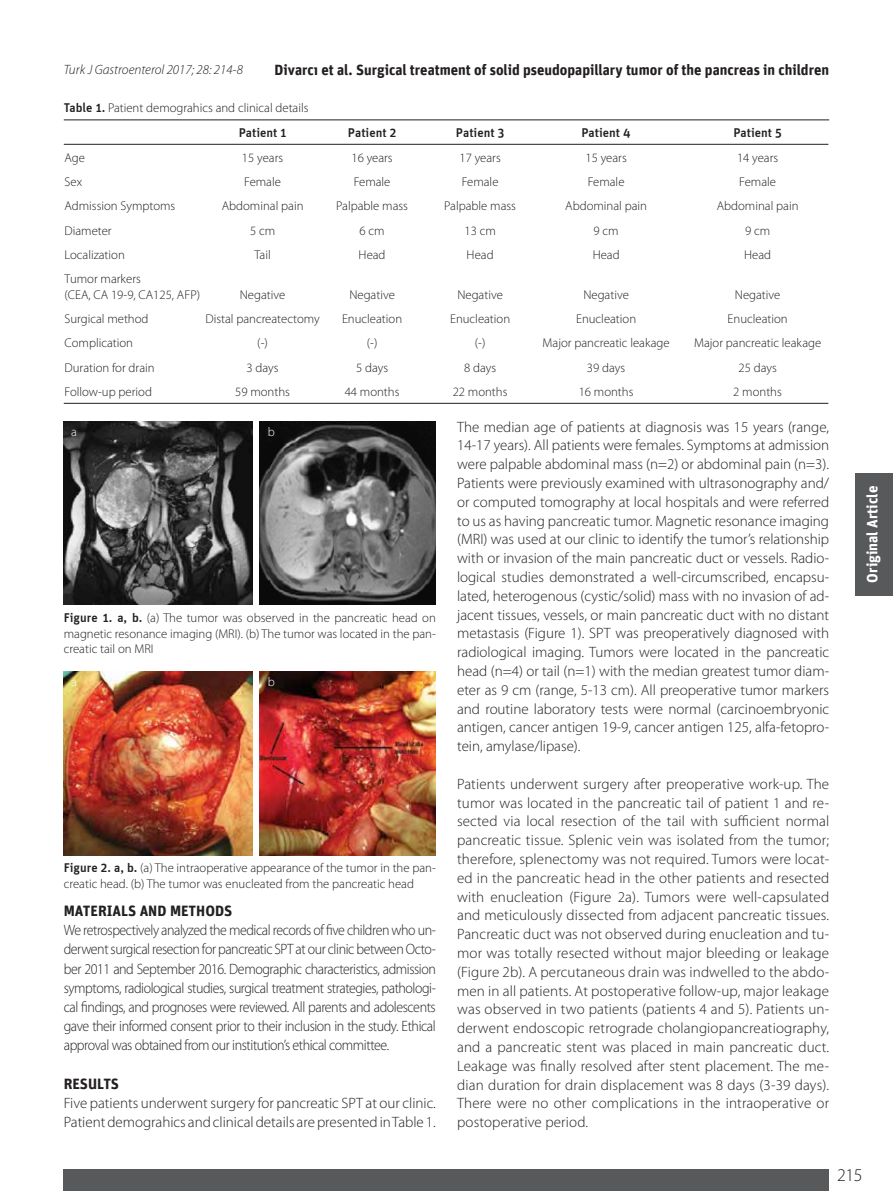
<style>
.page{position:relative;width:893px;height:1191px;background:#fff}
.page>*{position:absolute;margin:0;border:0;box-sizing:border-box;transform-origin:0 0}
.t1{font:300 18px "Myriad Pro";color:#231f20}
.t2{font:300 15px/18.8px "Myriad Pro";color:#231f20;text-align:justify}
.t3{font:300 15px/19.2px "Myriad Pro";color:#231f20;text-align:justify;scale:.93 1}
.t4{font:700 15px "Unit";color:#231f20}
.t5{font:700 15px "Unit";color:#fff}
.t6{font:700 14.85px "Unit";color:#231f20}
.t7{font:italic 300 13.5px "Myriad Pro";color:#231f20}
.t8{font:300 12.75px/15.8px "Myriad Pro";color:#231f20}
.t9{font:500 12.75px "Unit";color:#231f20}
.t10{font:300 12.75px "Myriad Pro";color:#fff}
.s1{font-family:"Unit";font-weight:500}
</style>
<div class="page">
<hr style="left:64px;top:120px;width:765px;height:1px;background:#231f20">
<hr style="left:64px;top:144px;width:764px;height:1px;background:#231f20">
<hr style="left:64px;top:403px;width:764px;height:1px;background:#231f20">
<img style="left:64px;top:421px;width:189px;height:183px">
<img style="left:259px;top:421px;width:177px;height:183px">
<img style="left:64px;top:671px;width:189px;height:184px">
<img style="left:259px;top:671px;width:177px;height:184px">
<div style="left:64px;top:1169px;width:765px;height:22px;background:#58595b"></div>
<div style="left:856px;top:473px;width:37px;height:122px;background:#58595b"></div>
<p class="t7" style="left:64px;top:61px;width:181px">Turk J Gastroenterol 2017; 28: 214-8</p>
<p class="t6" style="left:275px;top:60px;width:556px">Divarcı et al. Surgical treatment of solid pseudopapillary tumor of the pancreas in children</p>
<p class="t8" style="left:64px;top:100px;width:246px"><span class="s1">Table 1.</span> Patient demograhics and clinical details</p>
<p class="t9" style="left:239px;top:125px;width:49px">Patient 1</p>
<p class="t9" style="left:348px;top:125px;width:50px">Patient 2</p>
<p class="t9" style="left:456px;top:125px;width:50px">Patient 3</p>
<p class="t9" style="left:581px;top:125px;width:51px">Patient 4</p>
<p class="t9" style="left:733px;top:125px;width:50px">Patient 5</p>
<p class="t8" style="left:65px;top:149px;width:22px">Age</p>
<p class="t8" style="left:242px;top:149px;width:43px">15 years</p>
<p class="t8" style="left:351px;top:149px;width:43px">16 years</p>
<p class="t8" style="left:459px;top:149px;width:43px">17 years</p>
<p class="t8" style="left:585px;top:149px;width:43px">15 years</p>
<p class="t8" style="left:737px;top:149px;width:43px">14 years</p>
<p class="t8" style="left:65px;top:174px;width:19px">Sex</p>
<p class="t8" style="left:244px;top:174px;width:38px">Female</p>
<p class="t8" style="left:354px;top:174px;width:38px">Female</p>
<p class="t8" style="left:462px;top:174px;width:38px">Female</p>
<p class="t8" style="left:588px;top:174px;width:38px">Female</p>
<p class="t8" style="left:739px;top:174px;width:38px">Female</p>
<p class="t8" style="left:65px;top:198px;width:112px">Admission Symptoms</p>
<p class="t8" style="left:222px;top:198px;width:83px">Abdominal pain</p>
<p class="t8" style="left:336px;top:198px;width:73px">Palpable mass</p>
<p class="t8" style="left:444px;top:198px;width:73px">Palpable mass</p>
<p class="t8" style="left:565px;top:198px;width:83px">Abdominal pain</p>
<p class="t8" style="left:717px;top:198px;width:83px">Abdominal pain</p>
<p class="t8" style="left:65px;top:222px;width:49px">Diameter</p>
<p class="t8" style="left:250px;top:222px;width:27px">5 cm</p>
<p class="t8" style="left:360px;top:222px;width:27px">6 cm</p>
<p class="t8" style="left:464px;top:222px;width:33px">13 cm</p>
<p class="t8" style="left:594px;top:222px;width:27px">9 cm</p>
<p class="t8" style="left:745px;top:222px;width:27px">9 cm</p>
<p class="t8" style="left:65px;top:246px;width:62px">Localization</p>
<p class="t8" style="left:254px;top:246px;width:18px">Tail</p>
<p class="t8" style="left:359px;top:246px;width:28px">Head</p>
<p class="t8" style="left:467px;top:246px;width:28px">Head</p>
<p class="t8" style="left:593px;top:246px;width:28px">Head</p>
<p class="t8" style="left:744px;top:246px;width:28px">Head</p>
<p class="t8" style="left:65px;top:271px;width:137px">Tumor markers<br>(CEA, CA 19-9, CA125, AFP)</p>
<p class="t8" style="left:240px;top:286px;width:47px">Negative</p>
<p class="t8" style="left:349px;top:286px;width:47px">Negative</p>
<p class="t8" style="left:457px;top:286px;width:47px">Negative</p>
<p class="t8" style="left:583px;top:286px;width:47px">Negative</p>
<p class="t8" style="left:735px;top:286px;width:47px">Negative</p>
<p class="t8" style="left:65px;top:311px;width:85px">Surgical method</p>
<p class="t8" style="left:205px;top:311px;width:116px">Distal pancreatectomy</p>
<p class="t8" style="left:342px;top:311px;width:62px">Enucleation</p>
<p class="t8" style="left:450px;top:311px;width:62px">Enucleation</p>
<p class="t8" style="left:576px;top:311px;width:62px">Enucleation</p>
<p class="t8" style="left:728px;top:311px;width:62px">Enucleation</p>
<p class="t8" style="left:65px;top:335px;width:70px">Complication</p>
<p class="t8" style="left:257px;top:335px;width:12px">(-)</p>
<p class="t8" style="left:367px;top:335px;width:12px">(-)</p>
<p class="t8" style="left:475px;top:335px;width:12px">(-)</p>
<p class="t8" style="left:542px;top:335px;width:129px">Major pancreatic leakage</p>
<p class="t8" style="left:694px;top:335px;width:129px">Major pancreatic leakage</p>
<p class="t8" style="left:65px;top:359px;width:92px">Duration for drain</p>
<p class="t8" style="left:247px;top:359px;width:34px">3 days</p>
<p class="t8" style="left:356px;top:359px;width:34px">5 days</p>
<p class="t8" style="left:464px;top:359px;width:34px">8 days</p>
<p class="t8" style="left:587px;top:359px;width:40px">39 days</p>
<p class="t8" style="left:738px;top:359px;width:40px">25 days</p>
<p class="t8" style="left:65px;top:383px;width:89px">Follow-up period</p>
<p class="t8" style="left:235px;top:383px;width:56px">59 months</p>
<p class="t8" style="left:345px;top:383px;width:56px">44 months</p>
<p class="t8" style="left:453px;top:383px;width:56px">22 months</p>
<p class="t8" style="left:579px;top:383px;width:56px">16 months</p>
<p class="t8" style="left:733px;top:383px;width:50px">2 months</p>
<p class="t10" style="left:71px;top:424px;width:7px">a</p>
<p class="t10" style="left:268px;top:424px;width:9px">b</p>
<p class="t8" style="left:64px;top:610px;width:374px;text-align:justify"><span class="s1">Figure 1. a, b.</span> (a) The tumor was observed in the pancreatic head on magnetic resonance imaging (MRI). (b) The tumor was located in the pan&shy;creatic tail on MRI</p>
<p class="t10" style="left:71px;top:674px;width:7px">a</p>
<p class="t10" style="left:268px;top:674px;width:9px">b</p>
<p class="t8" style="left:64px;top:860px;width:374px"><span class="s1">Figure 2. a, b.</span> (a) The intraoperative appearance of the tumor in the pan&shy;creatic head. (b) The tumor was enucleated from the pancreatic head</p>
<p class="t4" style="left:64px;top:901px;width:170px">MATERIALS AND METHODS</p>
<p class="t3" style="left:64px;top:920px;width:402px">We retrospectively analyzed the medical records of five children who un&shy;derwent surgical resection for pancreatic SPT at our clinic between Octo&shy;ber 2011 and September 2016. Demographic characteristics, admission symptoms, radiological studies, surgical treatment strategies, pathologi&shy;cal findings, and prognoses were reviewed. All parents and adolescents gave their informed consent prior to their inclusion in the study. Ethical approval was obtained from our institution’s ethical committee.</p>
<p class="t4" style="left:64px;top:1074px;width:57px">RESULTS</p>
<p class="t2" style="left:64px;top:1093px;width:374px;line-height:19.2px">Five patients underwent surgery for pancreatic SPT at our clinic.<br>Patient demograhics and clinical details are presented in Table 1.</p>
<p class="t2" style="left:457px;top:417px;width:374px">The median age of patients at diagnosis was 15 years (range, 14-17 years). All patients were females. Symptoms at admission were palpable abdominal mass (n=2) or abdominal pain (n=3).<br>Patients were previously examined with ultrasonography and/ or computed tomography at local hospitals and were referred to us as having pancreatic tumor. Magnetic resonance imaging (MRI) was used at our clinic to identify the tumor’s relationship with or invasion of the main pancreatic duct or vessels. Radio&shy;logical studies demonstrated a well-circumscribed, encapsu&shy;lated, heterogenous (cystic/solid) mass with no invasion of ad&shy;jacent tissues, vessels, or main pancreatic duct with no distant metastasis (Figure 1). SPT was preoperatively diagnosed with radiological imaging. Tumors were located in the pancreatic head (n=4) or tail (n=1) with the median greatest tumor diam&shy;eter as 9 cm (range, 5-13 cm). All preoperative tumor markers and routine laboratory tests were normal (carcinoembryonic antigen, cancer antigen 19-9, cancer antigen 125, alfa-fetopro&shy;tein, amylase/lipase).</p>
<p class="t2" style="left:457px;top:774px;width:374px">Patients underwent surgery after preoperative work-up. The tumor was located in the pancreatic tail of patient 1 and re&shy;sected via local resection of the tail with sufficient normal pancreatic tissue. Splenic vein was isolated from the tumor; therefore, splenectomy was not required. Tumors were locat&shy;ed in the pancreatic head in the other patients and resected with enucleation (Figure 2a). Tumors were well-capsulated and meticulously dissected from adjacent pancreatic tissues.<br>Pancreatic duct was not observed during enucleation and tu&shy;mor was totally resected without major bleeding or leakage (Figure 2b). A percutaneous drain was indwelled to the abdo&shy;men in all patients. At postoperative follow-up, major leakage was observed in two patients (patients 4 and 5). Patients un&shy;derwent endoscopic retrograde cholangiopancreatiography, and a pancreatic stent was placed in main pancreatic duct.<br>Leakage was finally resolved after stent placement. The me&shy;dian duration for drain displacement was 8 days (3-39 days).<br>There were no other complications in the intraoperative or postoperative period.</p>
<p class="t5" style="left:863px;top:582px;width:98px;rotate:-90deg">Original Article</p>
<p class="t1" style="left:837px;top:1164px;width:27px">215</p>
</div>
